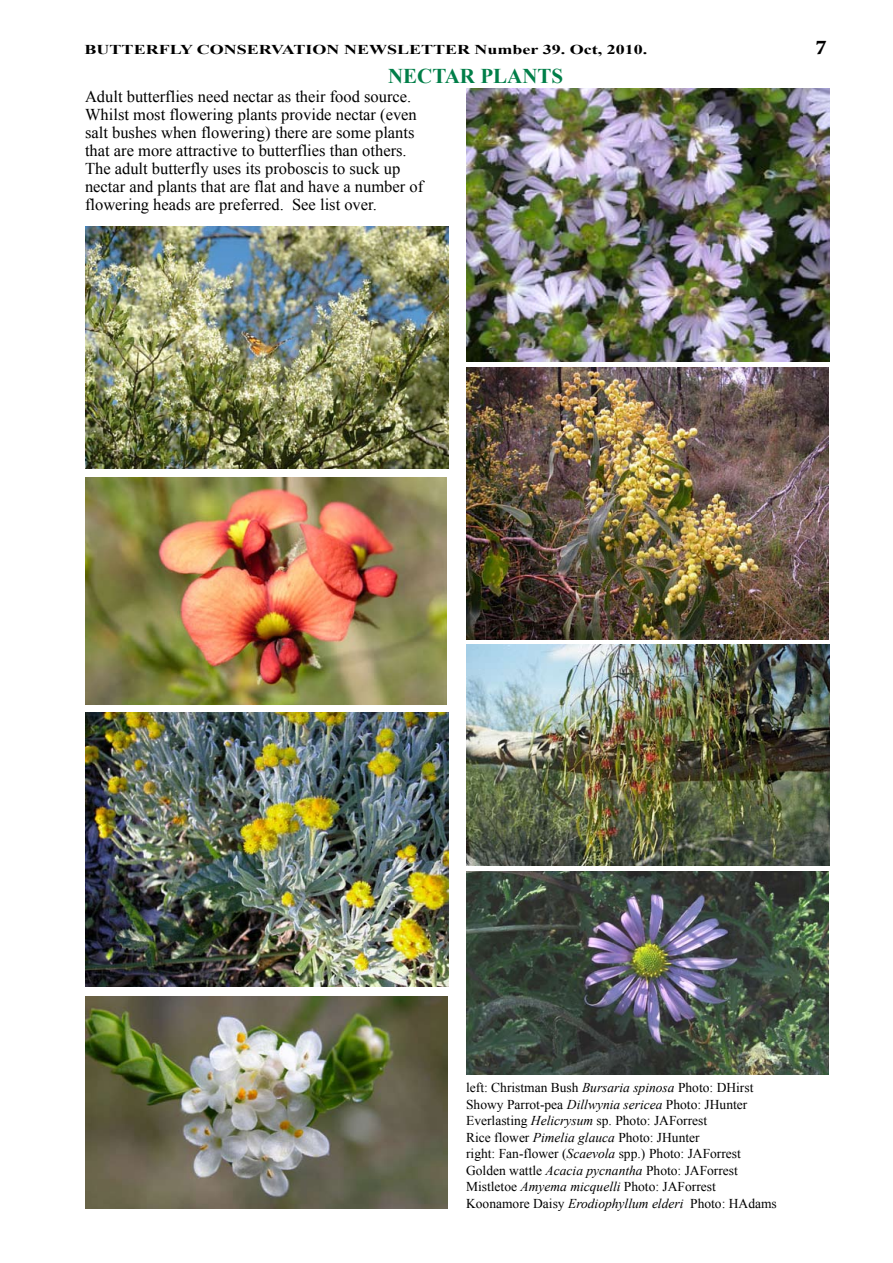
<style>
.page{position:relative;width:893px;height:1263px;background:#fff}
.page>*{position:absolute;margin:0;border:0;box-sizing:border-box;transform-origin:0 0}
.t1{font:700 21px "Times New Roman";color:#007e48}
.t2{font:16.5px/18px "Times New Roman";color:#000}
.t3{font:13.5px/16.5px "Times New Roman";color:#000}
.t4{font:700 13.5px "Times New Roman";color:#000;scale:1.33 1}
.s1{font-style:italic}
</style>
<div class="page">
<img style="left:466px;top:89px;width:363px;height:272px">
<img style="left:85px;top:226px;width:363px;height:242px">
<img style="left:466px;top:367px;width:362px;height:272px">
<img style="left:85px;top:478px;width:362px;height:227px">
<img style="left:85px;top:712px;width:363px;height:274px">
<img style="left:85px;top:996px;width:362px;height:212px">
<img style="left:466px;top:645px;width:363px;height:220px">
<img style="left:466px;top:871px;width:363px;height:203px">
<p class="t4" style="left:85px;top:40px;width:425px">BUTTERFLY CONSERVATION NEWSLETTER Number 39. Oct, 2010.</p>
<p class="t2" style="left:85px;top:87px;width:340px">Adult butterflies need nectar as their food source.<br>Whilst most flowering plants provide nectar (even salt bushes when flowering) there are some plants that are more attractive to butterflies than others.<br>The adult butterfly uses its proboscis to suck up nectar and plants that are flat and have a number of flowering heads are preferred. See list over.</p>
<h1 class="t1" style="left:388px;top:62px;width:177px">NECTAR PLANTS</h1>
<p class="t3" style="left:466px;top:1079px;width:312px">left: Christman Bush <span class="s1">Bursaria spinosa</span> Photo: DHirst Showy Parrot-pea <span class="s1">Dillwynia sericea</span> Photo: JHunter Everlasting <span class="s1">Helicrysum</span> sp. Photo: JAForrest<br>Rice flower <span class="s1">Pimelia glauca</span> Photo: JHunter<br>right: Fan-flower (<span class="s1">Scaevola</span> spp.) Photo: JAForrest Golden wattle <span class="s1">Acacia pycnantha</span> Photo: JAForrest Mistletoe <span class="s1">Amyema micquelli</span> Photo: JAForrest Koonamore Daisy <span class="s1">Erodiophyllum elderi</span> Photo: HAdams</p>
</div>
